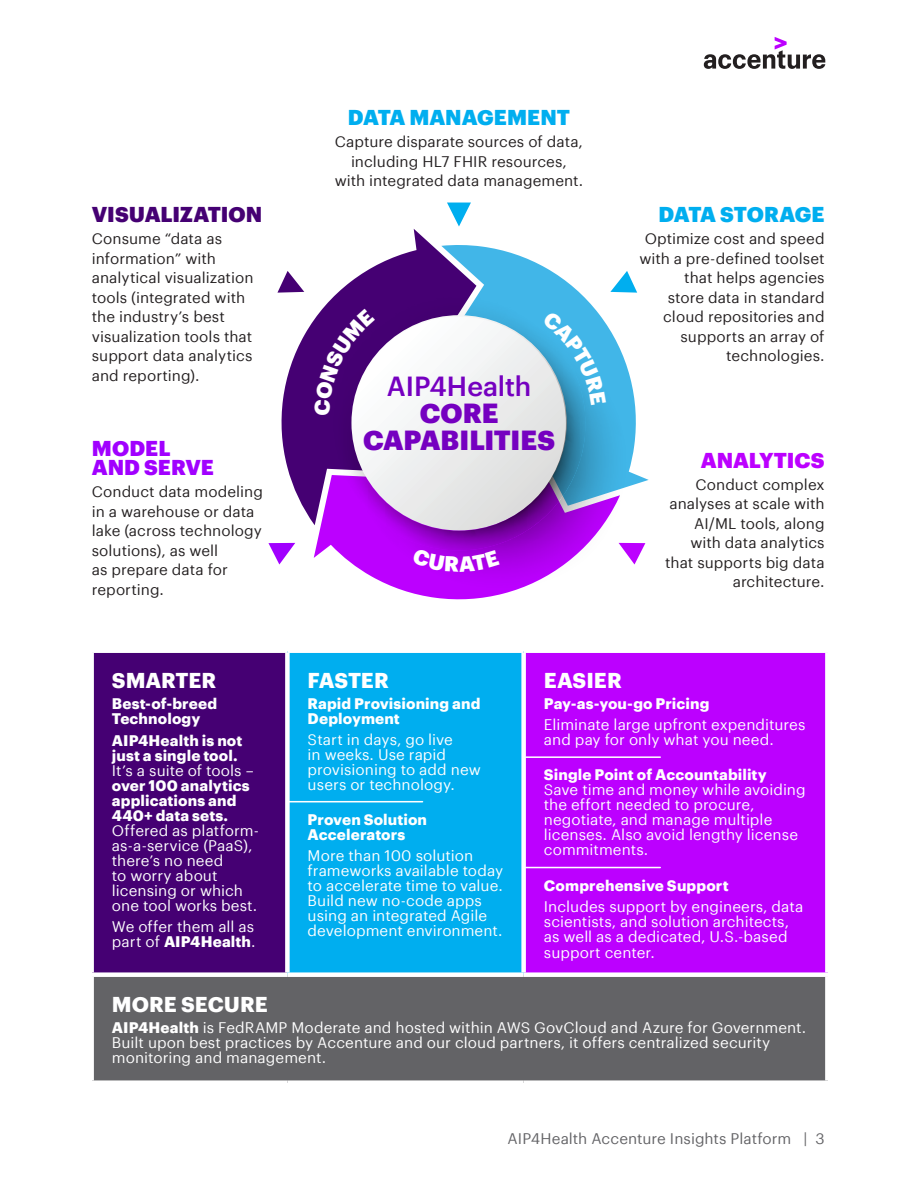
<style>
.page{position:relative;width:918px;height:1188px;background:#fff}
.page>*{position:absolute;margin:0;border:0;box-sizing:border-box;transform-origin:0 0}
.Header_Level_2{font:900 27px/27px "Graphik";letter-spacing:-.005em;color:#7500c0;text-align:center}
.Header_Level_2-2{font:500 27px "Graphik";letter-spacing:-.01em;color:#7500c0}
.ending_text{font:700 21px "Graphik";letter-spacing:-.005em;color:#fff}
.call_out_header{font:900 21px "Graphik";letter-spacing:-.005em;color:#00aeef}
.call_out_header-2{font:900 21px/19.5px "Graphik";letter-spacing:.005em;color:#a100ff}
.call_out_header-3{font:900 21px "Graphik";letter-spacing:-.005em;color:#450073}
.call_out_header-4{font:900 21px "Graphik";letter-spacing:-.005em;color:#bc00ff}
.ending_text-2{font:15px/15px "Graphik";letter-spacing:.005em;color:#fff}
.call_out{font:15px/19.5px "Graphik";letter-spacing:.005em;color:#231f20}
.ending_text-3{font:700 15px/15px "Graphik";letter-spacing:.005em;color:#fff}
.Header_Level_2-3{font:15px "Graphik";color:#636366}
.s1{font-weight:700}
</style>
<div class="page">
<svg style="left:704px;top:37px;width:121px;height:32px"></svg>
<div style="left:92px;top:651px;width:195px;height:324px;background:#450073"></div>
<div style="left:287px;top:651px;width:237px;height:324px;background:#00aeef"></div>
<div style="left:524px;top:651px;width:303px;height:324px;background:#bc00ff"></div>
<div style="left:92px;top:975px;width:735px;height:108px;background:#636366"></div>
<div style="left:89px;top:648px;width:198px;height:5px;background:#fff"></div>
<div style="left:89px;top:653px;width:5px;height:319px;background:#fff"></div>
<div style="left:287px;top:648px;width:237px;height:5px;background:#fff"></div>
<div style="left:285px;top:653px;width:5px;height:319px;background:#fff"></div>
<div style="left:524px;top:648px;width:306px;height:5px;background:#fff"></div>
<div style="left:521px;top:653px;width:5px;height:319px;background:#fff"></div>
<div style="left:825px;top:653px;width:5px;height:319px;background:#fff"></div>
<div style="left:89px;top:972px;width:198px;height:5px;background:#fff"></div>
<div style="left:89px;top:977px;width:5px;height:103px;background:#fff"></div>
<div style="left:287px;top:972px;width:237px;height:5px;background:#fff"></div>
<div style="left:524px;top:972px;width:306px;height:5px;background:#fff"></div>
<div style="left:825px;top:977px;width:5px;height:103px;background:#fff"></div>
<div style="left:89px;top:1080px;width:198px;height:5px;background:#fff"></div>
<div style="left:287px;top:1080px;width:237px;height:5px;background:#fff"></div>
<div style="left:524px;top:1080px;width:306px;height:5px;background:#fff"></div>
<hr style="left:288px;top:801px;width:135px;height:1px;background:#fff">
<hr style="left:526px;top:756px;width:134px;height:2px;background:#fff">
<hr style="left:526px;top:867px;width:134px;height:1px;background:#fff">
<svg style="left:281px;top:229px;width:160px;height:295px"></svg>
<svg style="left:441px;top:245px;width:208px;height:236px"></svg>
<img style="left:395px;top:297px;width:122px;height:12px">
<svg style="left:447px;top:203px;width:24px;height:24px"></svg>
<svg style="left:610px;top:271px;width:27px;height:22px"></svg>
<svg style="left:277px;top:271px;width:27px;height:22px"></svg>
<svg style="left:268px;top:543px;width:27px;height:21px"></svg>
<svg style="left:314px;top:309px;width:331px;height:291px"></svg>
<p class="call_out_header-3" style="left:92px;top:198px;width:172px">VISUALIZATION</p>
<p class="call_out" style="left:92px;top:228px;width:163px">Consume “data as information” with analytical visualization tools (integrated with the industry’s best visualization tools that support data analytics and reporting).</p>
<p class="call_out_header-2" style="left:92px;top:437px;width:124px">MODEL<br>AND SERVE</p>
<p class="call_out" style="left:92px;top:481px;width:173px">Conduct data modeling in a warehouse or data lake (across technology solutions), as well<br>as prepare data for reporting.</p>
<p class="ending_text" style="left:112px;top:664px;width:106px">SMARTER</p>
<p class="ending_text-3" style="left:112px;top:695px;width:107px">Best-of-breed<br>Technology</p>
<p class="ending_text-2" style="left:112px;top:732px;width:149px"><span class="s1">AIP4Health is not just a single tool.<br></span>It’s a suite of tools – <span class="s1">over 100 analytics applications and<br>440+ data sets.<br></span>Offered as platform&shy;as-a-service (PaaS), there’s no need<br>to worry about licensing or which one tool works best.</p>
<p class="ending_text-2" style="left:112px;top:918px;width:145px">We offer them all as part of <span class="s1">AIP4Health</span>.</p>
<p class="call_out_header" style="left:348px;top:101px;width:224px">DATA MANAGEMENT</p>
<p class="call_out" style="left:335px;top:131px;width:250px;text-align:center">Capture disparate sources of data, including HL7 FHIR resources, with integrated data management.</p>
<p class="Header_Level_2-2" style="left:387px;top:365px;width:146px">AIP4Health</p>
<p class="Header_Level_2" style="left:363px;top:397px;width:194px">CORE<br>CAPABILITIES</p>
<p class="call_out_header" style="left:659px;top:198px;width:168px">DATA STORAGE</p>
<p class="call_out" style="left:639px;top:228px;width:187px;text-align:right">Optimize cost and speed with a pre-defined toolset that helps agencies<br>store data in standard cloud repositories and supports an array of technologies.</p>
<p class="call_out_header-4" style="left:701px;top:444px;width:125px">ANALYTICS</p>
<p class="call_out" style="left:665px;top:473px;width:161px;text-align:right">Conduct complex analyses at scale with<br>AI/ML tools, along with data analytics that supports big data architecture.</p>
<p class="ending_text" style="left:308px;top:664px;width:83px">FASTER</p>
<p class="ending_text-3" style="left:308px;top:695px;width:174px">Rapid Provisioning and<br>Deployment</p>
<p class="ending_text-2" style="left:308px;top:730px;width:175px">Start in days, go live<br>in weeks. Use rapid provisioning to add new users or technology.</p>
<p class="ending_text-3" style="left:308px;top:811px;width:121px">Proven Solution<br>Accelerators</p>
<p class="ending_text-2" style="left:308px;top:847px;width:197px">More than 100 solution frameworks available today to accelerate time to value.<br>Build new no-code apps using an integrated Agile development environment.</p>
<p class="ending_text" style="left:544px;top:664px;width:80px">EASIER</p>
<p class="ending_text-3" style="left:544px;top:695px;width:167px">Pay-as-you-go Pricing</p>
<p class="ending_text-2" style="left:544px;top:715px;width:263px">Eliminate large upfront expenditures and pay for only what you need.</p>
<p class="ending_text-3" style="left:544px;top:766px;width:224px">Single Point of Accountability</p>
<p class="ending_text-2" style="left:544px;top:781px;width:263px">Save time and money while avoiding the effort needed to procure, negotiate, and manage multiple licenses. Also avoid lengthy license commitments.</p>
<p class="ending_text-3" style="left:544px;top:877px;width:186px">Comprehensive Support</p>
<p class="ending_text-2" style="left:544px;top:897px;width:261px">Includes support by engineers, data scientists, and solution architects, as well as a dedicated, U.S.-based</p>
<p class="ending_text-2" style="left:544px;top:944px;width:112px">support center.</p>
<p class="ending_text" style="left:112px;top:988px;width:157px">MORE SECURE</p>
<p class="ending_text-2" style="left:112px;top:1019px;width:696px"><span class="s1">AIP4Health</span> is FedRAMP Moderate and hosted within AWS GovCloud and Azure for Government.<br>Built upon best practices by Accenture and our cloud partners, it offers centralized security monitoring and management.</p>
<p class="Header_Level_2-3" style="left:508px;top:1127px;width:318px">AIP4Health Accenture Insights Platform | 3</p>
</div>
